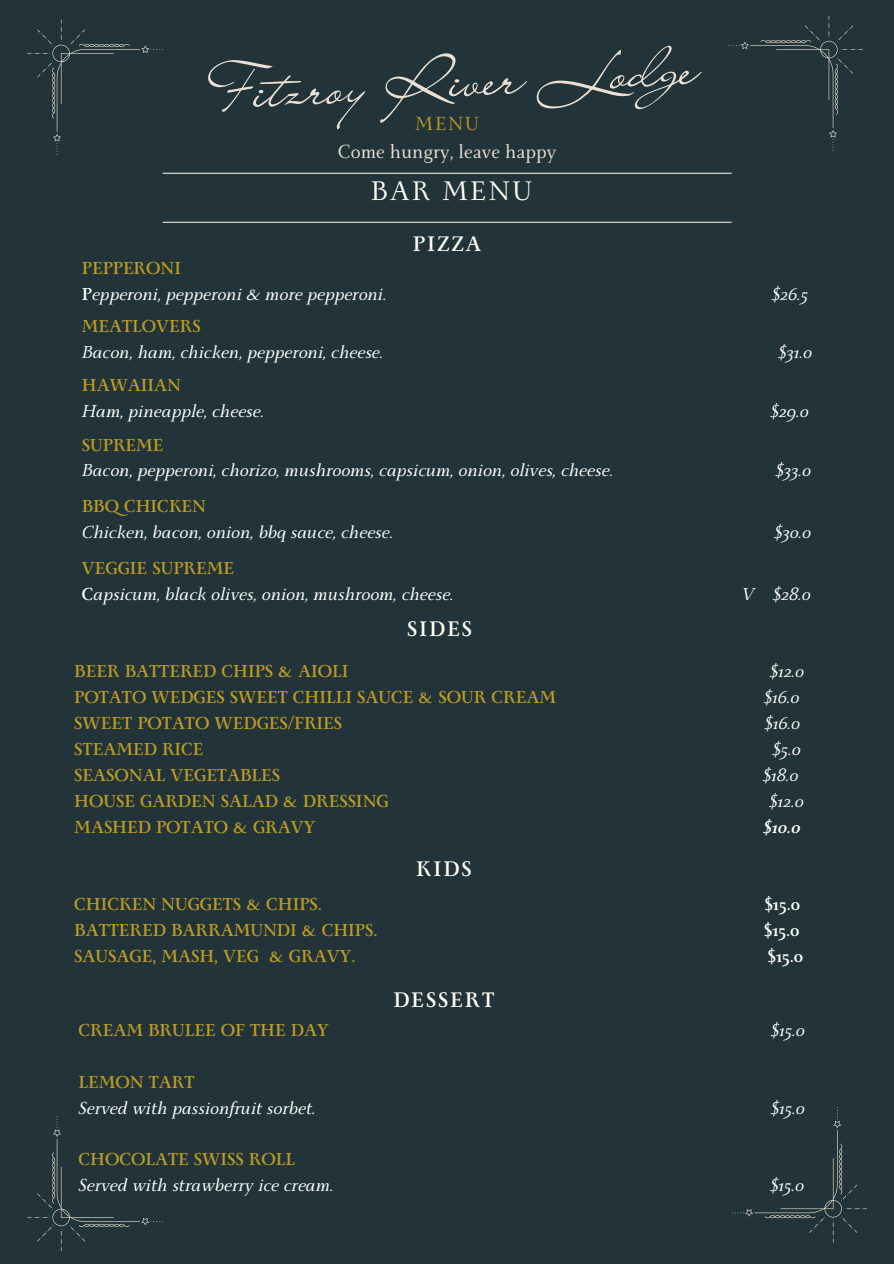
<style>
.page{position:relative;width:894px;height:1264px;background:#fff}
.page>*{position:absolute;margin:0;border:0;box-sizing:border-box;transform-origin:0 0}
.t1{font:57.9px "Liana";color:#eae1d4}
.t2{font:29.85px "Monterchi Serif";letter-spacing:.08em;color:#fffff6}
.t3{font:700 23.4px "Monterchi Serif";letter-spacing:.08em;color:#fffff6}
.t4{font:21px "Monterchi Serif";color:#eae1d4}
.t5{font:21px "Monterchi Serif";color:#bc9c22}
.t6{font:italic 19.35px "Monterchi Serif";color:#fff}
.t7{font:700 19.35px "Monterchi Serif";color:#bc9c22}
.t8{font:700 19.35px "Monterchi Serif";color:#fff}
.t9{font:italic 19.35px "Monterchi Serif";color:#fffff6}
.t10{font:italic 700 19.35px "Monterchi Serif";color:#fff}
.s1{font-weight:700;font-style:normal}
</style>
<div class="page">
<div style="left:0;top:0;width:893px;height:1263px;background:#223439"></div>
<svg style="left:28px;top:20px;width:134px;height:135px"></svg>
<svg style="left:727px;top:16px;width:135px;height:135px"></svg>
<svg style="left:28px;top:1116px;width:134px;height:135px"></svg>
<svg style="left:732px;top:1107px;width:134px;height:135px"></svg>
<hr style="left:162px;top:173px;width:569px;height:1px;background:#eae1d4">
<hr style="left:162px;top:222px;width:569px;height:1px;background:#eae1d4">
<p class="t1" style="left:202px;top:54px;width:497px;rotate:-3deg">Fitzroy River Lodge</p>
<p class="t5" style="left:415px;top:113px;width:65px">MENU</p>
<p class="t4" style="left:338px;top:141px;width:219px">Come hungry, leave happy</p>
<p class="t2" style="left:370px;top:176px;width:163px">BAR MENU</p>
<p class="t3" style="left:413px;top:232px;width:70px">PIZZA</p>
<p class="t7" style="left:82px;top:258px;width:101px">PEPPERONI</p>
<p class="t6" style="left:82px;top:284px;width:306px"><span class="s1">P</span>epperoni, pepperoni &amp; more pepperoni.</p>
<p class="t6" style="left:772px;top:284px;width:37px">$26.5</p>
<p class="t7" style="left:82px;top:317px;width:120px">MEATLOVERS</p>
<p class="t6" style="left:82px;top:343px;width:303px">Bacon, ham, chicken, pepperoni, cheese.</p>
<p class="t6" style="left:778px;top:343px;width:35px">$31.0</p>
<p class="t7" style="left:82px;top:375px;width:101px">HAWAIIAN</p>
<p class="t6" style="left:82px;top:401px;width:184px">Ham, pineapple, cheese.</p>
<p class="t6" style="left:770px;top:401px;width:39px">$29.0</p>
<p class="t7" style="left:82px;top:435px;width:83px">SUPREME</p>
<p class="t6" style="left:82px;top:461px;width:532px">Bacon, pepperoni, chorizo, mushrooms, capsicum, onion, olives, cheese.</p>
<p class="t6" style="left:775px;top:461px;width:37px">$33.0</p>
<p class="t7" style="left:82px;top:497px;width:126px">BBQ CHICKEN</p>
<p class="t6" style="left:82px;top:522px;width:313px">Chicken, bacon, onion, bbq sauce, cheese.</p>
<p class="t6" style="left:774px;top:522px;width:38px">$30.0</p>
<p class="t7" style="left:82px;top:558px;width:154px">VEGGIE SUPREME</p>
<p class="t6" style="left:82px;top:584px;width:373px"><span class="s1">C</span>apsicum, black olives, onion, mushroom, cheese.</p>
<p class="t6" style="left:741px;top:584px;width:70px">V $28.0</p>
<p class="t3" style="left:407px;top:617px;width:66px">SIDES</p>
<p class="t7" style="left:74px;top:662px;width:275px">BEER BATTERED CHIPS &amp; AIOLI</p>
<p class="t9" style="left:769px;top:662px;width:35px">$12.0</p>
<p class="t7" style="left:74px;top:687px;width:483px">POTATO WEDGES SWEET CHILLI SAUCE &amp; SOUR CREAM</p>
<p class="t6" style="left:764px;top:687px;width:37px">$16.0</p>
<p class="t7" style="left:74px;top:713px;width:269px">SWEET POTATO WEDGES/FRIES</p>
<p class="t9" style="left:764px;top:713px;width:37px">$16.0</p>
<p class="t7" style="left:74px;top:739px;width:131px">STEAMED RICE</p>
<p class="t6" style="left:772px;top:739px;width:29px">$5.0</p>
<p class="t7" style="left:74px;top:765px;width:207px">SEASONAL VEGETABLES</p>
<p class="t6" style="left:763px;top:765px;width:37px">$18.0</p>
<p class="t7" style="left:74px;top:791px;width:316px">HOUSE GARDEN SALAD &amp; DRESSING</p>
<p class="t6" style="left:769px;top:791px;width:35px">$12.0</p>
<p class="t7" style="left:74px;top:817px;width:243px">MASHED POTATO &amp; GRAVY</p>
<p class="t10" style="left:763px;top:817px;width:38px">$10.0</p>
<p class="t3" style="left:416px;top:857px;width:57px">KIDS</p>
<p class="t7" style="left:74px;top:894px;width:249px">CHICKEN NUGGETS &amp; CHIPS.</p>
<p class="t8" style="left:764px;top:894px;width:37px">$15.0</p>
<p class="t7" style="left:74px;top:920px;width:304px">BATTERED BARRAMUNDI &amp; CHIPS.</p>
<p class="t8" style="left:764px;top:920px;width:37px">$15.0</p>
<p class="t7" style="left:74px;top:946px;width:283px">SAUSAGE, MASH, VEG &amp; GRAVY.</p>
<p class="t8" style="left:767px;top:946px;width:37px">$15.0</p>
<p class="t3" style="left:393px;top:987px;width:102px">DESSERT</p>
<p class="t7" style="left:78px;top:1020px;width:252px">CREAM BRULEE OF THE DAY</p>
<p class="t6" style="left:770px;top:1020px;width:35px">$15.0</p>
<p class="t7" style="left:78px;top:1072px;width:117px">LEMON TART</p>
<p class="t6" style="left:78px;top:1098px;width:239px">Served with passionfruit sorbet.</p>
<p class="t6" style="left:770px;top:1098px;width:35px">$15.0</p>
<p class="t7" style="left:78px;top:1149px;width:218px">CHOCOLATE SWISS ROLL</p>
<p class="t6" style="left:78px;top:1175px;width:257px">Served with strawberry ice cream.</p>
<p class="t6" style="left:770px;top:1175px;width:35px">$15.0</p>
</div>
